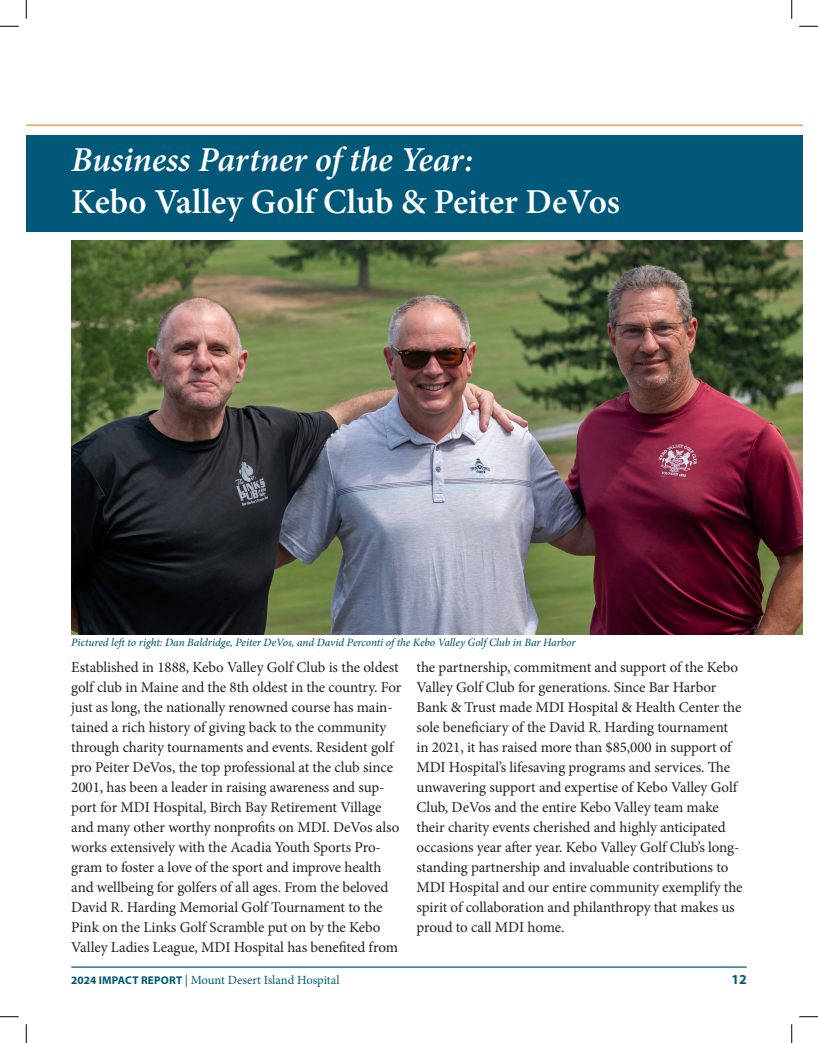
<style>
.page{position:relative;width:818px;height:1043px;background:#fff}
.page>*{position:absolute;margin:0;border:0;box-sizing:border-box;transform-origin:0 0}
.t1{font:600 35px "Minion Pro";letter-spacing:-.005em;color:#fff}
.t2{font:italic 600 35px "Minion Pro";letter-spacing:-.005em;color:#fff}
.AR_paragraph{font:15px/20px "Minion Pro";letter-spacing:-.01em;color:#231f20}
.t3{font:700 13.75px "Myriad Pro";color:#015878}
.t4{font:12.5px "Minion Pro";letter-spacing:-.005em;color:#015878}
.t5{font:italic 500 11.25px "Minion Pro";letter-spacing:-.005em;color:#015878}
.s1{font-family:"Myriad Pro";font-weight:700;font-size:11.25px}
</style>
<div class="page">
<div style="left:26px;top:135px;width:776px;height:96px;background:#015878"></div>
<hr style="left:26px;top:124px;width:776px;height:2px;background:#efaa75">
<img style="left:71px;top:240px;width:731px;height:394px">
<hr style="left:71px;top:966px;width:675px;height:1px;background:#015878">
<svg style="left:0;top:25px;width:19px;height:2px"></svg>
<svg style="left:799px;top:25px;width:19px;height:2px"></svg>
<svg style="left:0;top:1016px;width:19px;height:1px"></svg>
<svg style="left:799px;top:1016px;width:19px;height:1px"></svg>
<svg style="left:25px;top:0;width:2px;height:19px"></svg>
<svg style="left:25px;top:1024px;width:2px;height:18px"></svg>
<svg style="left:791px;top:0;width:1px;height:19px"></svg>
<svg style="left:791px;top:1024px;width:1px;height:18px"></svg>
<p class="t2" style="left:71px;top:136px;width:403px">Business Partner of the Year:</p>
<p class="t1" style="left:71px;top:178px;width:550px">Kebo Valley Golf Club &amp; Peiter DeVos</p>
<p class="t5" style="left:71px;top:634px;width:506px">Pictured left to right: Dan Baldridge, Peiter DeVos, and David Perconti of the Kebo Valley Golf Club in Bar Harbor</p>
<p class="AR_paragraph" style="left:71px;top:657px;width:331px">Established in 1888, Kebo Valley Golf Club is the oldest golf club in Maine and the 8th oldest in the country. For just as long, the nationally renowned course has main&shy;tained a rich history of giving back to the community through charity tournaments and events. Resident golf pro Peiter DeVos, the top professional at the club since 2001, has been a leader in raising awareness and sup&shy;port for MDI Hospital, Birch Bay Retirement Village and many other worthy nonprofits on MDI. DeVos also works extensively with the Acadia Youth Sports Pro&shy;gram to foster a love of the sport and improve health and wellbeing for golfers of all ages. From the beloved David R. Harding Memorial Golf Tournament to the Pink on the Links Golf Scramble put on by the Kebo Valley Ladies League, MDI Hospital has benefited from</p>
<p class="AR_paragraph" style="left:416px;top:657px;width:327px">the partnership, commitment and support of the Kebo Valley Golf Club for generations. Since Bar Harbor Bank &amp; Trust made MDI Hospital &amp; Health Center the sole beneficiary of the David R. Harding tournament in 2021, it has raised more than $85,000 in support of MDI Hospital’s lifesaving programs and services. The unwavering support and expertise of Kebo Valley Golf Club, DeVos and the entire Kebo Valley team make their charity events cherished and highly anticipated occasions year after year. Kebo Valley Golf Club’s long&shy;standing partnership and invaluable contributions to MDI Hospital and our entire community exemplify the spirit of collaboration and philanthropy that makes us proud to call MDI home.</p>
<p class="t4" style="left:71px;top:971px;width:270px"><span class="s1">2024 IMPACT REPORT</span> | Mount Desert Island Hospital</p>
<p class="t3" style="left:731px;top:970px;width:17px">12</p>
</div>
